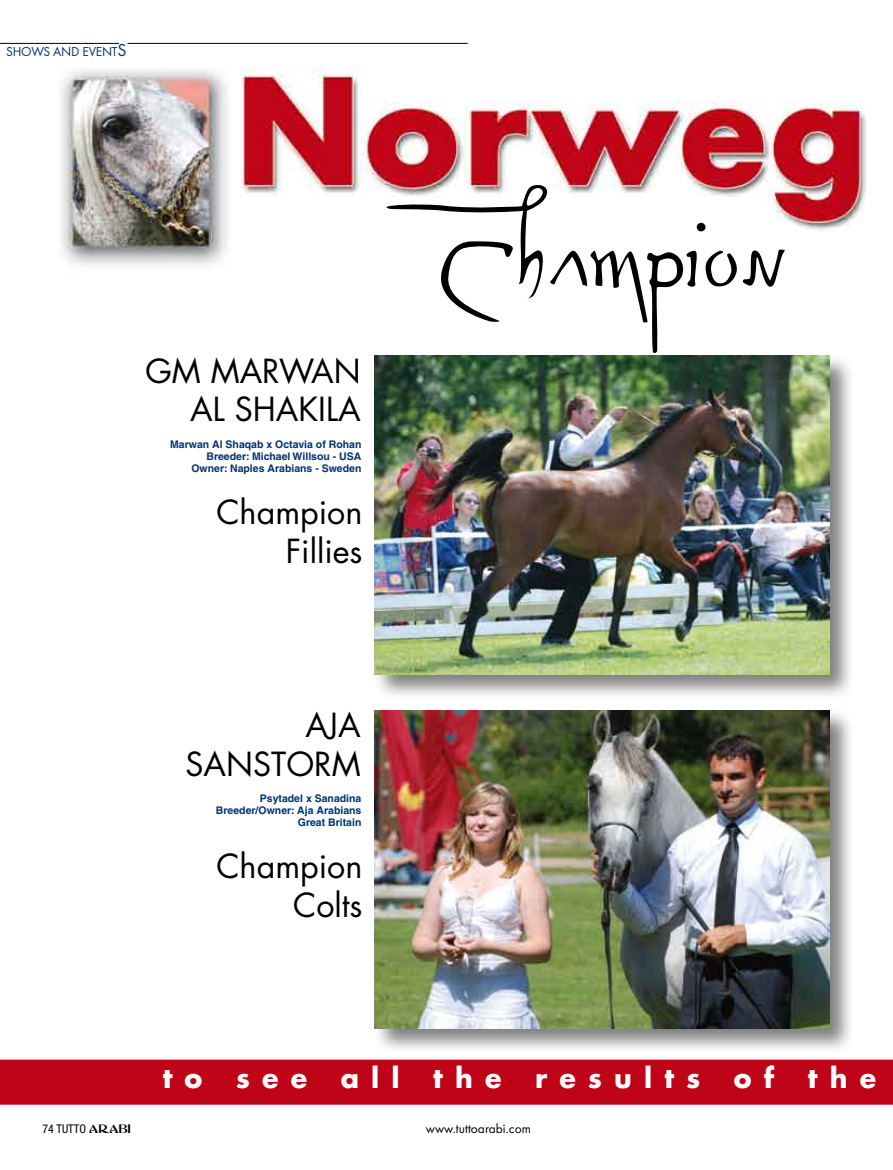
<style>
.page{position:relative;width:893px;height:1170px;background:#fff}
.page>*{position:absolute;margin:0;border:0;box-sizing:border-box;transform-origin:0 0}
.t1{font:160.95px "Leonardo Hand";color:#000}
.t2{font:32.25px/38.8px "Futura";color:#000;text-align:right}
.t3{font:700 27px "Futura";letter-spacing:.45em;color:#fff}
.t4{font:13.5px "Futura T";color:#000}
.t5{font:13.5px "Futura T";letter-spacing:-.015em;color:#003270}
.t6{font:condensed 12px "Helvetica Neue";color:#000}
.t7{font:700 10.5px/12px "Helvetica";color:#003270;text-align:right}
.s1{font-size:18px}
.s2{font-family:"Abbess";font-stretch:normal}
</style>
<div class="page">
<img style="left:0;top:42px;width:893px;height:1063px">
<div style="left:0;top:1059px;width:893px;height:45px;background:#c00418"></div>
<hr style="left:128px;top:43px;width:340px;height:1px;background:#000">
<hr style="left:0;top:43px;width:119px;height:1px;background:#000">
<div style="left:372px;top:353px;width:490px;height:354px;background:#000;opacity:.5"></div>
<img style="left:375px;top:356px;width:454px;height:318px">
<div style="left:372px;top:707px;width:490px;height:354px;background:#000;opacity:.5"></div>
<img style="left:375px;top:710px;width:454px;height:318px">
<p class="t5" style="left:6px;top:44px;width:122px">SHOWS AND EVENT<span class="s1">S</span></p>
<h2 class="t2" style="left:145px;top:351px;width:217px">GM MARWAN<br>AL SHAKILA</h2>
<p class="t7" style="left:170px;top:438px;width:193px">Marwan Al Shaqab x Octavia of Rohan<br>Breeder: Michael Willsou - USA<br>Owner: Naples Arabians - Sweden</p>
<h2 class="t2" style="left:216px;top:492px;width:148px">Champion<br>Fillies</h2>
<h1 class="t1" style="left:440px;top:136px;width:349px">Champion</h1>
<h2 class="t2" style="left:186px;top:705px;width:177px">AJA<br>SANSTORM</h2>
<p class="t7" style="left:216px;top:792px;width:147px">Psytadel x Sanadina<br>Breeder/Owner: Aja Arabians<br>Great Britain</p>
<h2 class="t2" style="left:216px;top:846px;width:148px">Champion<br>Colts</h2>
<h3 class="t3" style="left:163px;top:1059px;width:715px">to see all the results of the</h3>
<p class="t6" style="left:43px;top:1121px;width:90px">74 TUTTO <span class="s2">ARABI</span></p>
<p class="t4" style="left:426px;top:1120px;width:107px">www.tuttoarabi.com</p>
</div>
